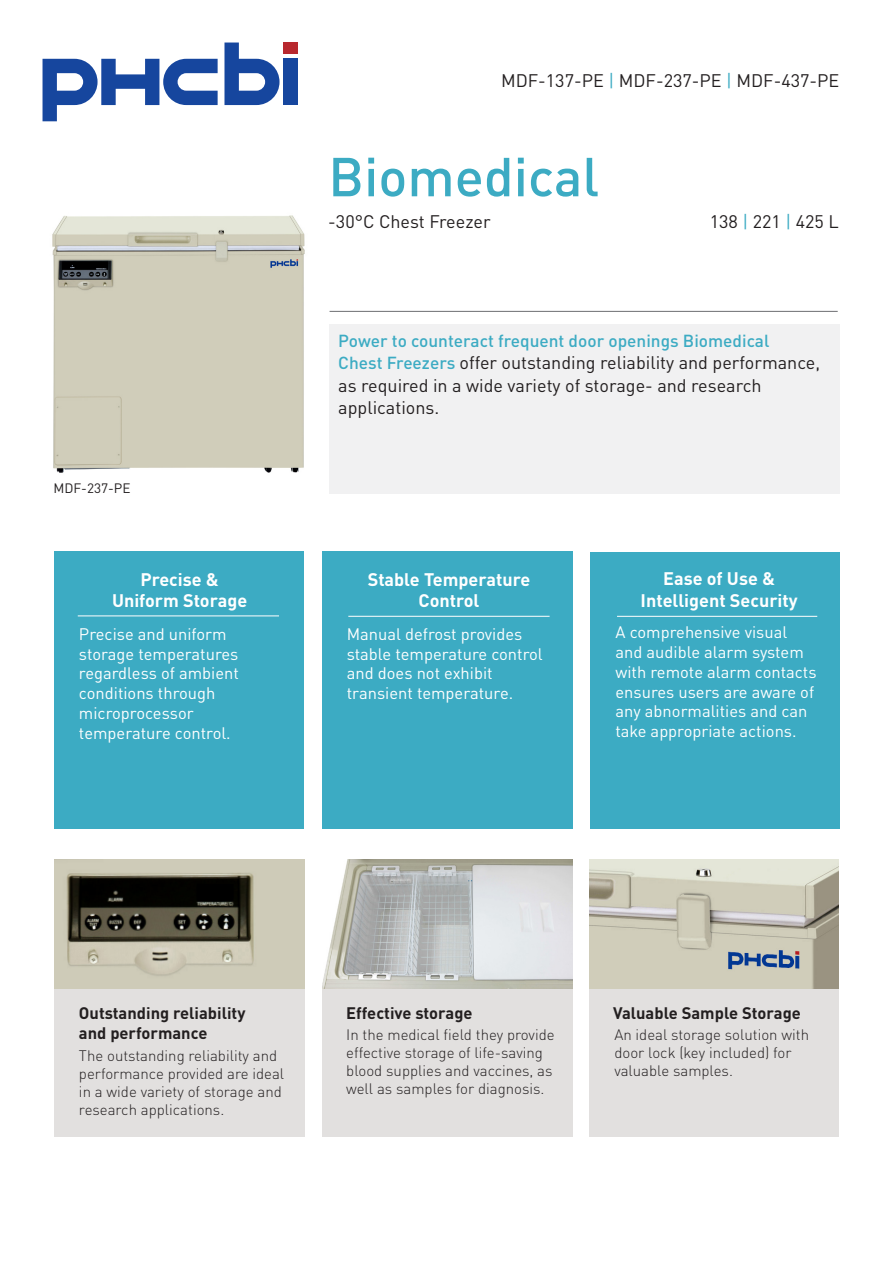
<style>
.page{position:relative;width:893px;height:1263px;background:#fff}
.page>*{position:absolute;margin:0;border:0;box-sizing:border-box;transform-origin:0 0}
.t1{font:500 54px "DINOT";color:#3cabc3}
.t2{font:18px/22.5px "DINOT";color:#231f20}
.t3{font:700 18px/21.6px "DINOT";color:#fff;text-align:center}
.t4{font:500 17.25px "DINOT";color:#3cabc3}
.t5{font:16.5px/19.8px "DINOT";color:#fff}
.t6{font:700 16.5px/19.8px "DINOT";color:#231f20}
.t7{font:300 15px/18px "DINOT";color:#231f20}
.t8{font:13.5px "DINOT";color:#231f20}
.s1{color:#3cabc3}
.s2{font-weight:500;font-size:17.25px;color:#3cabc3}
</style>
<div class="page">
<div style="left:283px;top:59px;width:15px;height:46px;background:#16469e"></div>
<svg style="left:43px;top:59px;width:175px;height:62px"></svg>
<svg style="left:224px;top:43px;width:56px;height:62px"></svg>
<div style="left:283px;top:43px;width:15px;height:11px;background:#b8282e"></div>
<div style="left:330px;top:324px;width:510px;height:169px;background:#f1f1f2"></div>
<hr style="left:330px;top:311px;width:508px;height:1px;background:#6d6e71">
<div style="left:54px;top:551px;width:250px;height:278px;background:#3cabc3"></div>
<div style="left:54px;top:859px;width:250px;height:278px;background:#e2e0df"></div>
<div style="left:322px;top:859px;width:250px;height:278px;background:#e2e0df"></div>
<div style="left:589px;top:859px;width:250px;height:278px;background:#e2e0df"></div>
<div style="left:322px;top:551px;width:250px;height:278px;background:#3cabc3"></div>
<div style="left:590px;top:552px;width:249px;height:276px;background:#3cabc3"></div>
<hr style="left:78px;top:616px;width:201px;height:1px;background:#fff">
<hr style="left:348px;top:616px;width:202px;height:1px;background:#fff">
<hr style="left:617px;top:616px;width:200px;height:1px;background:#fff">
<img style="left:322px;top:859px;width:250px;height:129px">
<img style="left:54px;top:859px;width:250px;height:129px">
<img style="left:590px;top:866px;width:249px;height:122px">
<img style="left:52px;top:215px;width:253px;height:258px">
<p class="t2" style="left:501px;top:69px;width:340px">MDF-137-PE <span class="s1">|</span> MDF-237-PE <span class="s1">|</span> MDF-437-PE</p>
<h1 class="t1" style="left:328px;top:142px;width:272px">Biomedical</h1>
<p class="t2" style="left:328px;top:210px;width:164px">-30°C Chest Freezer</p>
<p class="t2" style="left:710px;top:210px;width:131px">138 <span class="s1">|</span> 221 <span class="s1">|</span> 425 L</p>
<p class="t8" style="left:53px;top:480px;width:79px">MDF-237-PE</p>
<p class="t3" style="left:112px;top:568px;width:137px">Precise &amp;<br>Uniform Storage</p>
<p class="t5" style="left:79px;top:624px;width:161px">Precise and uniform storage temperatures regardless of ambient conditions through microprocessor temperature control.</p>
<p class="t4" style="left:338px;top:330px;width:433px">Power to counteract frequent door openings Biomedical</p>
<p class="t2" style="left:338px;top:351px;width:483px"><span class="s2">Chest Freezers</span> offer outstanding reliability and performance, as required in a wide variety of storage- and research applications.</p>
<p class="t3" style="left:368px;top:568px;width:164px">Stable Temperature<br>Control</p>
<p class="t5" style="left:347px;top:624px;width:197px">Manual defrost provides stable temperature control and does not exhibit transient temperature.</p>
<p class="t3" style="left:641px;top:567px;width:159px">Ease of Use &amp;<br>Intelligent Security</p>
<p class="t5" style="left:615px;top:622px;width:203px">A comprehensive visual and audible alarm system with remote alarm contacts ensures users are aware of any abnormalities and can take appropriate actions.</p>
<p class="t6" style="left:79px;top:1003px;width:168px">Outstanding reliability and performance</p>
<p class="t6" style="left:346px;top:1003px;width:128px">Effective storage</p>
<p class="t7" style="left:79px;top:1046px;width:207px">The outstanding reliability and performance provided are ideal in a wide variety of storage and research applications.</p>
<p class="t7" style="left:346px;top:1025px;width:210px">In the medical field they provide effective storage of life-saving blood supplies and vaccines, as well as samples for diagnosis.</p>
<p class="t6" style="left:613px;top:1003px;width:189px">Valuable Sample Storage</p>
<p class="t7" style="left:614px;top:1025px;width:196px">An ideal storage solution with door lock (key included) for valuable samples.</p>
</div>
